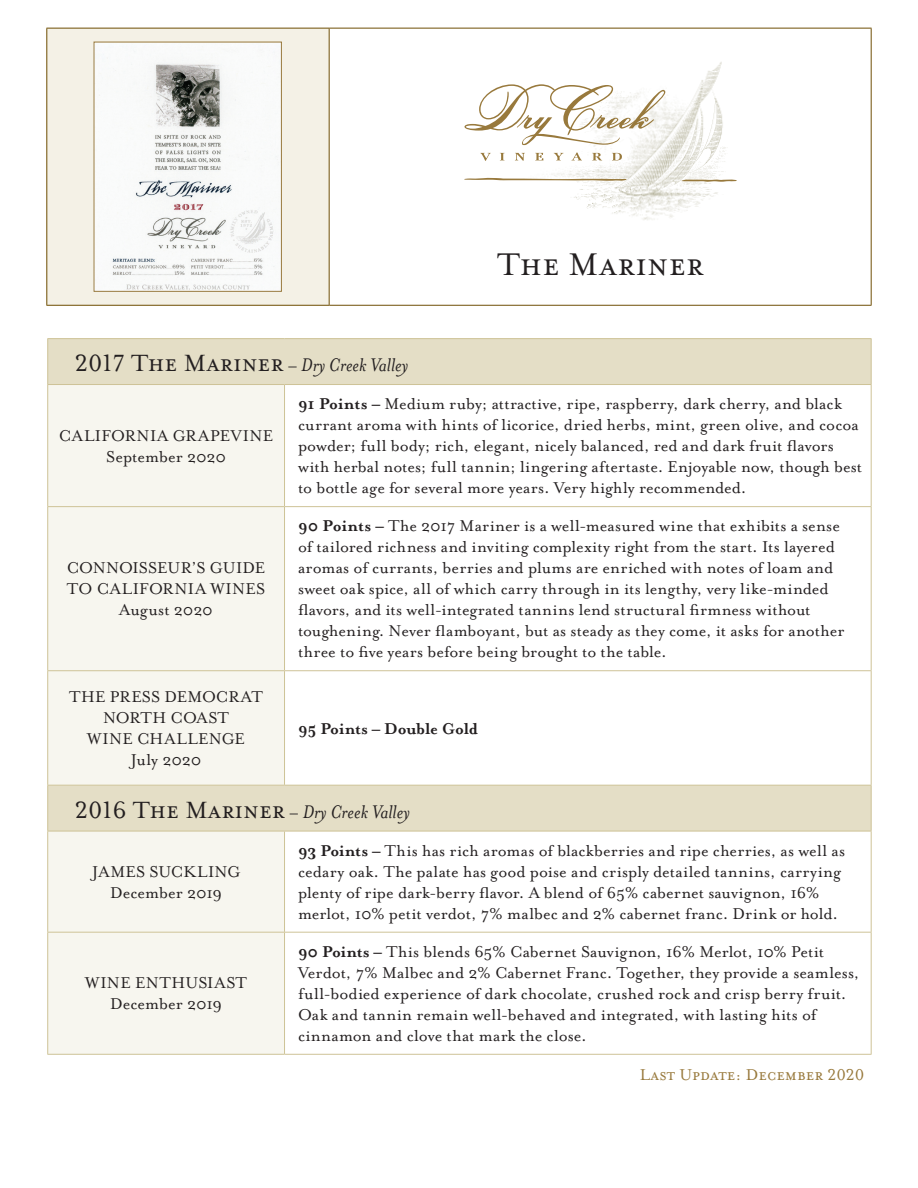
<style>
.page{position:relative;width:918px;height:1188px;background:#fff}
.page>*{position:absolute;margin:0;border:0;box-sizing:border-box;transform-origin:0 0}
.t1{font:36px "Mrs Eaves Small Caps OT";letter-spacing:.01em;color:#231f20}
.t2{font:27px "Mrs Eaves Small Caps";color:#231f20}
.t3{font:18px/21px "Mrs Eaves Roman";letter-spacing:.005em;color:#231f20}
.t4{font:18px "Mrs Eaves Small Caps";color:#98793c}
.t5{font:18px "Mrs Eaves Roman";letter-spacing:.03em;color:#231f20}
.t6{font:700 18px "Mrs Eaves";letter-spacing:-.015em;color:#231f20}
.t7{font:18px "Mrs Eaves Roman";letter-spacing:.025em;color:#231f20}
.t8{font:18px "Mrs Eaves Roman";letter-spacing:-.015em;color:#231f20}
.s1{font-family:"Mrs Eaves Roman";font-size:19.5px}
.s2{font-family:"Mrs Eaves";font-style:italic;font-size:21px}
.s3{font-family:"Mrs Eaves";font-weight:700}
</style>
<div class="page">
<div style="left:47px;top:28px;width:282px;height:277px;background:#f4f1e6"></div>
<hr style="left:46px;top:28px;width:283px;height:1px;background:#6f4f06">
<hr style="left:46px;top:29px;width:1px;height:276px;background:#6f4f06">
<hr style="left:329px;top:28px;width:543px;height:1px;background:#6f4f06">
<hr style="left:329px;top:29px;width:1px;height:276px;background:#6f4f06">
<hr style="left:871px;top:29px;width:1px;height:276px;background:#6f4f06">
<hr style="left:46px;top:305px;width:283px;height:1px;background:#6f4f06">
<hr style="left:329px;top:305px;width:543px;height:1px;background:#6f4f06">
<img style="left:96px;top:44px;width:184px;height:246px">
<div style="left:94px;top:42px;width:188px;height:250px;border:1px solid #98793c"></div>
<img style="left:522px;top:62px;width:204px;height:158px">
<svg style="left:592px;top:153px;width:10px;height:7px"></svg>
<svg style="left:612px;top:153px;width:10px;height:7px"></svg>
<svg style="left:480px;top:153px;width:11px;height:8px"></svg>
<svg style="left:500px;top:153px;width:4px;height:7px"></svg>
<svg style="left:515px;top:153px;width:10px;height:8px"></svg>
<svg style="left:535px;top:153px;width:9px;height:7px"></svg>
<svg style="left:554px;top:153px;width:9px;height:7px"></svg>
<svg style="left:572px;top:153px;width:10px;height:7px"></svg>
<svg style="left:465px;top:84px;width:200px;height:63px"></svg>
<svg style="left:464px;top:178px;width:163px;height:3px"></svg>
<svg style="left:681px;top:179px;width:56px;height:3px"></svg>
<svg style="left:48px;top:339px;width:823px;height:492px"></svg>
<svg style="left:48px;top:385px;width:237px;height:669px;fill:#f7f6ef"></svg>
<hr style="left:47px;top:338px;width:238px;height:1px;background:#cec397">
<hr style="left:47px;top:339px;width:1px;height:45px;background:#cec397">
<hr style="left:285px;top:338px;width:587px;height:1px;background:#cec397">
<hr style="left:871px;top:339px;width:1px;height:45px;background:#cec397">
<hr style="left:47px;top:384px;width:238px;height:1px;background:#cec397">
<hr style="left:47px;top:385px;width:1px;height:121px;background:#cec397">
<hr style="left:285px;top:384px;width:587px;height:1px;background:#cec397">
<hr style="left:284px;top:385px;width:1px;height:121px;background:#cec397">
<hr style="left:871px;top:385px;width:1px;height:121px;background:#cec397">
<hr style="left:47px;top:506px;width:238px;height:1px;background:#cec397">
<hr style="left:47px;top:507px;width:1px;height:163px;background:#cec397">
<hr style="left:285px;top:506px;width:587px;height:1px;background:#cec397">
<hr style="left:284px;top:507px;width:1px;height:163px;background:#cec397">
<hr style="left:871px;top:507px;width:1px;height:163px;background:#cec397">
<hr style="left:47px;top:670px;width:238px;height:1px;background:#cec397">
<hr style="left:47px;top:671px;width:1px;height:114px;background:#cec397">
<hr style="left:285px;top:670px;width:587px;height:1px;background:#cec397">
<hr style="left:284px;top:671px;width:1px;height:114px;background:#cec397">
<hr style="left:871px;top:671px;width:1px;height:114px;background:#cec397">
<hr style="left:47px;top:785px;width:238px;height:1px;background:#cec397">
<hr style="left:47px;top:786px;width:1px;height:45px;background:#cec397">
<hr style="left:285px;top:785px;width:587px;height:1px;background:#cec397">
<hr style="left:871px;top:786px;width:1px;height:45px;background:#cec397">
<hr style="left:47px;top:831px;width:238px;height:1px;background:#cec397">
<hr style="left:47px;top:831px;width:1px;height:101px;background:#cec397">
<hr style="left:285px;top:831px;width:587px;height:1px;background:#cec397">
<hr style="left:284px;top:831px;width:1px;height:101px;background:#cec397">
<hr style="left:871px;top:831px;width:1px;height:101px;background:#cec397">
<hr style="left:47px;top:932px;width:238px;height:1px;background:#cec397">
<hr style="left:47px;top:933px;width:1px;height:121px;background:#cec397">
<hr style="left:285px;top:932px;width:587px;height:1px;background:#cec397">
<hr style="left:284px;top:933px;width:1px;height:121px;background:#cec397">
<hr style="left:871px;top:933px;width:1px;height:121px;background:#cec397">
<hr style="left:47px;top:1054px;width:238px;height:1px;background:#cec397">
<hr style="left:285px;top:1054px;width:587px;height:1px;background:#cec397">
<p class="t2" style="left:75px;top:348px;width:335px">2017 The Mariner <span class="s1">–</span> <span class="s2">Dry Creek Valley</span></p>
<p class="t1" style="left:497px;top:245px;width:208px">The Mariner</p>
<p class="t5" style="left:59px;top:426px;width:216px">CALIFORNIA GRAPEVINE</p>
<p class="t3" style="left:106px;top:446px;width:122px">September 2020</p>
<p class="t3" style="left:67px;top:558px;width:200px">CONNOISSEUR’S GUIDE<br>TO CALIFORNIA WINES</p>
<p class="t3" style="left:119px;top:600px;width:95px">August 2020</p>
<p class="t3" style="left:69px;top:686px;width:196px;text-align:center">THE PRESS DEMOCRAT<br>NORTH COAST<br>WINE CHALLENGE</p>
<p class="t8" style="left:131px;top:750px;width:72px">July 2020</p>
<p class="t3" style="left:298px;top:394px;width:566px"><span class="s3">91 Points –</span> Medium ruby; attractive, ripe, raspberry, dark cherry, and black currant aroma with hints of licorice, dried herbs, mint, green olive, and cocoa powder; full body; rich, elegant, nicely balanced, red and dark fruit flavors with herbal notes; full tannin; lingering aftertaste. Enjoyable now, though best to bottle age for several more years. Very highly recommended.</p>
<p class="t3" style="left:298px;top:516px;width:548px"><span class="s3">90 Points –</span> The 2017 Mariner is a well-measured wine that exhibits a sense of tailored richness and inviting complexity right from the start. Its layered aromas of currants, berries and plums are enriched with notes of loam and sweet oak spice, all of which carry through in its lengthy, very like-minded flavors, and its well-integrated tannins lend structural firmness without toughening. Never flamboyant, but as steady as they come, it asks for another three to five years before being brought to the table.</p>
<p class="t6" style="left:298px;top:718px;width:182px">95 Points – Double Gold</p>
<p class="t2" style="left:75px;top:795px;width:337px">2016 The Mariner <span class="s1">–</span> <span class="s2">Dry Creek Valley</span></p>
<p class="t3" style="left:92px;top:861px;width:150px">JAMES SUCKLING</p>
<p class="t3" style="left:110px;top:882px;width:113px">December 2019</p>
<p class="t7" style="left:85px;top:973px;width:163px">WINE ENTHUSIAST</p>
<p class="t3" style="left:110px;top:994px;width:113px">December 2019</p>
<p class="t3" style="left:298px;top:840px;width:549px"><span class="s3">93 Points –</span> This has rich aromas of blackberries and ripe cherries, as well as cedary oak. The palate has good poise and crisply detailed tannins, carrying plenty of ripe dark-berry flavor. A blend of 65% cabernet sauvignon, 16% merlot, 10% petit verdot, 7% malbec and 2% cabernet franc. Drink or hold.</p>
<p class="t3" style="left:298px;top:941px;width:563px"><span class="s3">90 Points –</span> This blends 65% Cabernet Sauvignon, 16% Merlot, 10% Petit Verdot, 7% Malbec and 2% Cabernet Franc. Together, they provide a seamless, full-bodied experience of dark chocolate, crushed rock and crisp berry fruit.<br>Oak and tannin remain well-behaved and integrated, with lasting hits of cinnamon and clove that mark the close.</p>
<p class="t4" style="left:640px;top:1065px;width:226px">Last Update: December 2020</p>
</div>
